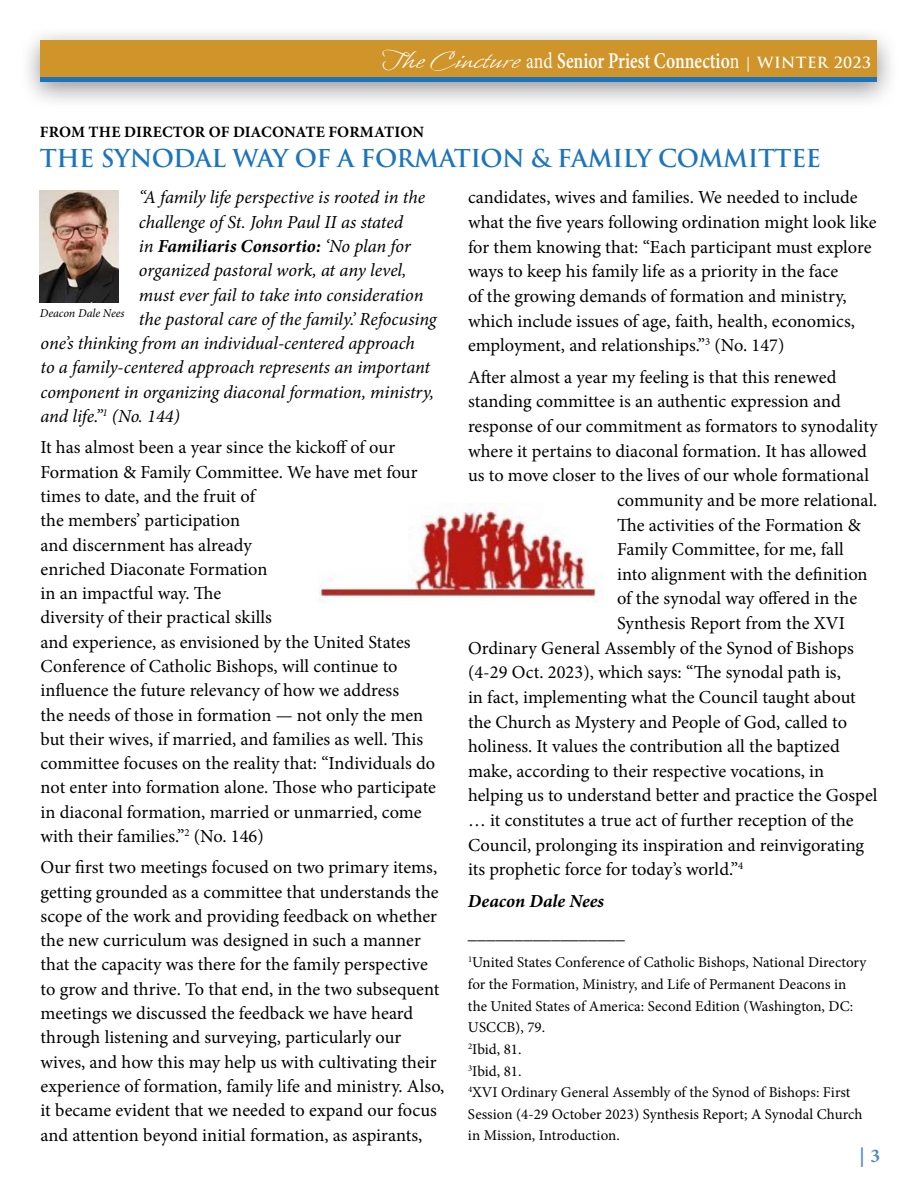
<style>
.page{position:relative;width:918px;height:1188px;background:#fff}
.page>*{position:absolute;margin:0;border:0;box-sizing:border-box;transform-origin:0 0}
.t1{font:700 24px "Trajan Pro";letter-spacing:-.02em;color:#1c75bc}
.t2{font:600 22.5px "Minion Pro";color:#fff;scale:.78 1}
.t3{font:700 19.5px "Minion Pro";color:#5688c7}
.t4{font:18.3px/24.3px "Minion Pro";letter-spacing:.005em;color:#000}
.t5{font:italic 18.3px "Minion Pro";letter-spacing:-.005em;color:#000}
.t6{font:italic 700 18.3px "Minion Pro";letter-spacing:.005em;color:#000}
.t7{font:700 15.75px "Minion Pro";letter-spacing:-.005em;color:#000}
.t8{font:15px/21.6px "Minion Pro";letter-spacing:.005em;color:#000}
.t9{font:italic 12px "Minion Pro";letter-spacing:-.005em;color:#000}
.s1{font-family:"Whisper ROB";font-weight:400;font-size:30px}
.s2{font-weight:400}
.s3{font-family:"Trajan Pro";font-weight:700;font-size:15px}
</style>
<div class="page">
<div style="left:19px;top:25px;width:881px;height:86px;background:#000;opacity:.42"></div>
<div style="left:40px;top:40px;width:838px;height:42px;background:#cf942a"></div>
<hr style="left:40px;top:78px;width:838px;height:4px;background:#1c75bc">
<img style="left:40px;top:190px;width:79px;height:112px">
<img style="left:318px;top:503px;width:281px;height:100px">
<p class="t2" style="left:382px;top:45px;width:629px"><span class="s1">The Cincture</span> <span class="s2">and</span> Senior Priest Connectio<span class="s2">n</span> <span class="s3">| WINTER 2023</span></p>
<p class="t7" style="left:40px;top:121px;width:386px">FROM THE DIRECTOR OF DIACONATE FORMATION</p>
<h1 class="t1" style="left:40px;top:143px;width:783px">THE SYNODAL WAY OF A FORMATION &amp; FAMILY COMMITTEE</h1>
<p class="t5" style="left:139px;top:185px;width:288px">“A family life perspective is rooted in the</p>
<p class="t5" style="left:139px;top:209px;width:266px">challenge of St. John Paul II as stated</p>
<p class="t6" style="left:139px;top:233px;width:273px"><span class="s2">in</span> Familiaris Consortio: <span class="s2">‘No plan for</span></p>
<p class="t5" style="left:139px;top:258px;width:269px">organized pastoral work, at any level,</p>
<p class="t5" style="left:139px;top:282px;width:286px">must ever fail to take into consideration</p>
<p class="t5" style="left:139px;top:307px;width:299px">the pastoral care of the family.’ Refocusing</p>
<p class="t5" style="left:41px;top:331px;width:376px">one’s thinking from an individual-centered approach</p>
<p class="t5" style="left:41px;top:355px;width:391px">to a family-centered approach represents an important</p>
<p class="t5" style="left:41px;top:379px;width:395px">component in organizing diaconal formation, ministry,</p>
<p class="t5" style="left:41px;top:404px;width:141px">and life.”<sup>1</sup> (No. 144)</p>
<p class="t4" style="left:40px;top:435px;width:397px">It has almost been a year since the kickoff of our Formation &amp; Family Committee. We have met four times to date, and the fruit of<br>the members’ participation<br>and discernment has already<br>enriched Diaconate Formation<br>in an impactful way. The<br>diversity of their practical skills<br>and experience, as envisioned by the United States Conference of Catholic Bishops, will continue to influence the future relevancy of how we address<br>the needs of those in formation — not only the men but their wives, if married, and families as well. This committee focuses on the reality that: “Individuals do not enter into formation alone. Those who participate in diaconal formation, married or unmarried, come with their families.”<sup>2</sup> (No. 146)</p>
<p class="t4" style="left:41px;top:855px;width:405px">Our first two meetings focused on two primary items, getting grounded as a committee that understands the scope of the work and providing feedback on whether the new curriculum was designed in such a manner that the capacity was there for the family perspective to grow and thrive. To that end, in the two subsequent meetings we discussed the feedback we have heard through listening and surveying, particularly our wives, and how this may help us with cultivating their experience of formation, family life and ministry. Also, it became evident that we needed to expand our focus and attention beyond initial formation, as aspirants,</p>
<p class="t4" style="left:468px;top:185px;width:410px">candidates, wives and families. We needed to include what the five years following ordination might look like for them knowing that: “Each participant must explore ways to keep his family life as a priority in the face<br>of the growing demands of formation and ministry, which include issues of age, faith, health, economics, employment, and relationships.”<sup>3</sup> (No. 147)</p>
<p class="t4" style="left:468px;top:365px;width:370px">After almost a year my feeling is that this renewed</p>
<p class="t4" style="left:468px;top:390px;width:374px">standing committee is an authentic expression and</p>
<p class="t4" style="left:468px;top:414px;width:411px">response of our commitment as formators to synodality</p>
<p class="t4" style="left:468px;top:439px;width:400px">where it pertains to diaconal formation. It has allowed</p>
<p class="t4" style="left:468px;top:463px;width:403px">us to move closer to the lives of our whole formational</p>
<p class="t4" style="left:617px;top:488px;width:262px">community and be more relational.</p>
<p class="t4" style="left:617px;top:513px;width:245px">The activities of the Formation &amp;</p>
<p class="t4" style="left:617px;top:537px;width:228px">Family Committee, for me, fall</p>
<p class="t4" style="left:617px;top:562px;width:252px">into alignment with the definition</p>
<p class="t4" style="left:617px;top:587px;width:242px">of the synodal way offered in the</p>
<p class="t4" style="left:617px;top:611px;width:229px">Synthesis Report from the XVI</p>
<p class="t4" style="left:468px;top:636px;width:387px">Ordinary General Assembly of the Synod of Bishops</p>
<p class="t4" style="left:468px;top:660px;width:374px">(4-29 Oct. 2023), which says: “The synodal path is,</p>
<p class="t4" style="left:468px;top:685px;width:389px">in fact, implementing what the Council taught about</p>
<p class="t4" style="left:468px;top:710px;width:381px">the Church as Mystery and People of God, called to</p>
<p class="t4" style="left:468px;top:734px;width:373px">holiness. It values the contribution all the baptized</p>
<p class="t4" style="left:468px;top:759px;width:358px">make, according to their respective vocations, in</p>
<p class="t4" style="left:468px;top:784px;width:411px">helping us to understand better and practice the Gospel</p>
<p class="t4" style="left:468px;top:808px;width:387px">… it constitutes a true act of further reception of the</p>
<p class="t4" style="left:468px;top:833px;width:398px">Council, prolonging its inspiration and reinvigorating</p>
<p class="t4" style="left:468px;top:857px;width:277px">its prophetic force for today’s world.”<sup>4</sup></p>
<p class="t6" style="left:468px;top:888px;width:138px">Deacon Dale Nees</p>
<p class="t4" style="left:468px;top:921px;width:159px">_________________</p>
<p class="t8" style="left:468px;top:952px;width:400px"><sup>1</sup>United States Conference of Catholic Bishops, National Directory for the Formation, Ministry, and Life of Permanent Deacons in the United States of America: Second Edition (Washington, DC:<br>USCCB), 79.<br><sup>2</sup>Ibid, 81.<br><sup>3</sup>Ibid, 81.<br><sup>4</sup>XVI Ordinary General Assembly of the Synod of Bishops: First Session (4-29 October 2023) Synthesis Report; A Synodal Church in Mission, Introduction.</p>
<p class="t9" style="left:40px;top:305px;width:86px">Deacon Dale Nees</p>
<p class="t3" style="left:860px;top:1142px;width:22px">| 3</p>
</div>
